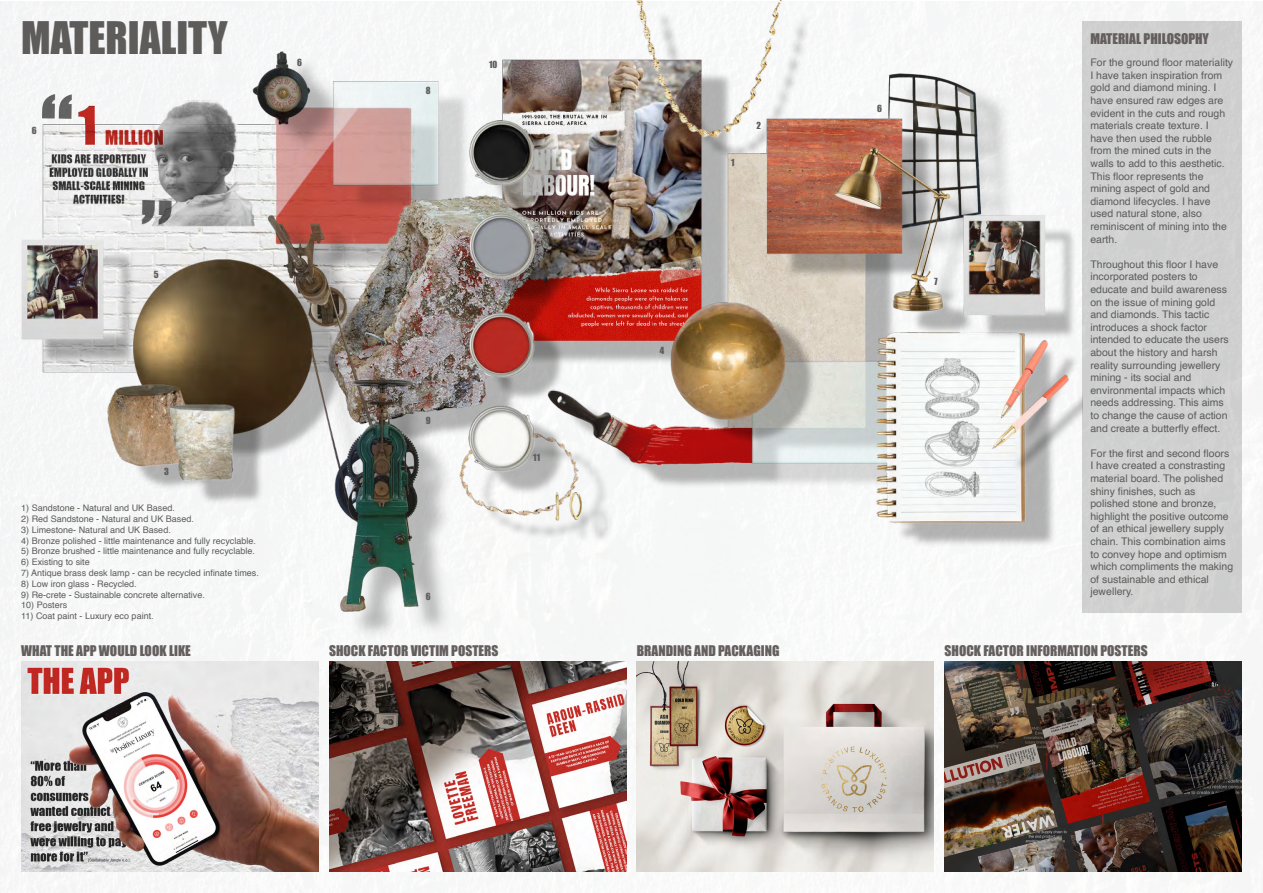
<style>
.page{position:relative;width:1263px;height:893px;background:#fff}
.page>*{position:absolute;margin:0;border:0;box-sizing:border-box;transform-origin:0 0}
.t1{font:41.25px "Impact";color:#5d5c5b}
.t2{font:13.5px "Impact";color:#645f5e}
.t3{font:10.5px/12.6px "Helvetica";color:#5d5c5b}
.t4{font:9px "Helvetica";color:#5d5c5b}
.t5{font:9px "Impact";color:#5e5d5c}
</style>
<div class="page">
<img style="left:0;top:2px;width:1263px;height:891px">
<img style="left:13px;top:0;width:1069px;height:653px">
<img style="left:944px;top:662px;width:298px;height:210px">
<img style="left:329px;top:662px;width:297px;height:210px">
<img style="left:21px;top:662px;width:297px;height:210px">
<img style="left:637px;top:662px;width:297px;height:210px">
<h1 class="t1" style="left:21px;top:6px;width:208px">MATERIALITY</h1>
<p class="t2" style="left:1090px;top:28px;width:120px">MATERIAL PHILOSOPHY</p>
<p class="t5" style="left:32px;top:124px;width:6px">6</p>
<p class="t5" style="left:154px;top:268px;width:6px">5</p>
<p class="t5" style="left:297px;top:55px;width:6px">6</p>
<p class="t5" style="left:164px;top:465px;width:6px">3</p>
<p class="t4" style="left:21px;top:501px;width:155px">1) Sandstone - Natural and UK Based.</p>
<p class="t4" style="left:21px;top:512px;width:174px">2) Red Sandstone - Natural and UK Based.</p>
<p class="t4" style="left:21px;top:523px;width:151px">3) Limestone- Natural and UK Based.</p>
<p class="t4" style="left:21px;top:533px;width:236px">4) Bronze polished - little maintenance and fully recyclable.</p>
<p class="t4" style="left:21px;top:544px;width:235px">5) Bronze brushed - little maintenance and fully recyclable.</p>
<p class="t4" style="left:21px;top:555px;width:70px">6) Existing to site</p>
<p class="t4" style="left:21px;top:566px;width:239px">7) Antique brass desk lamp - can be recycled infinate times.</p>
<p class="t4" style="left:21px;top:577px;width:117px">8) Low iron glass - Recycled.</p>
<p class="t4" style="left:21px;top:587px;width:185px">9) Re-crete - Sustainable concrete alternative.</p>
<p class="t4" style="left:21px;top:598px;width:48px">10) Posters</p>
<p class="t4" style="left:21px;top:609px;width:134px">11) Coat paint - Luxury eco paint.</p>
<p class="t5" style="left:426px;top:83px;width:6px">8</p>
<p class="t5" style="left:489px;top:58px;width:10px">10</p>
<p class="t5" style="left:426px;top:413px;width:6px">9</p>
<p class="t5" style="left:426px;top:590px;width:6px">6</p>
<p class="t5" style="left:533px;top:451px;width:8px">11</p>
<p class="t5" style="left:731px;top:155px;width:5px">1</p>
<p class="t5" style="left:756px;top:118px;width:6px">2</p>
<p class="t5" style="left:660px;top:344px;width:6px">4</p>
<p class="t5" style="left:877px;top:102px;width:6px">6</p>
<p class="t5" style="left:934px;top:274px;width:5px">7</p>
<p class="t3" style="left:1090px;top:56px;width:144px">For the ground floor materiality<br>I have taken inspiration from gold and diamond mining. I have ensured raw edges are evident in the cuts and rough materials create texture. I have then used the rubble from the mined cuts in the walls to add to this aesthetic.<br>This floor represents the mining aspect of gold and diamond lifecycles. I have used natural stone, also reminiscent of mining into the earth.</p>
<p class="t3" style="left:1090px;top:258px;width:140px">Throughout this floor I have incorporated posters to educate and build awareness on the issue of mining gold and diamonds. This tactic introduces a shock factor intended to educate the users about the history and harsh reality surrounding jewellery mining - its social and environmental impacts which needs addressing. This aims to change the cause of action and create a butterfly effect.</p>
<p class="t3" style="left:1090px;top:447px;width:144px">For the first and second floors<br>I have created a constrasting material board. The polished shiny finishes, such as polished stone and bronze, highlight the positive outcome of an ethical jewellery supply chain. This combination aims to convey hope and optimism which compliments the making of sustainable and ethical jewellery.</p>
<p class="t2" style="left:21px;top:640px;width:171px">WHAT THE APP WOULD LOOK LIKE</p>
<p class="t2" style="left:329px;top:640px;width:171px">SHOCK FACTOR VICTIM POSTERS</p>
<p class="t2" style="left:637px;top:640px;width:144px">BRANDING AND PACKAGING</p>
<p class="t2" style="left:944px;top:640px;width:205px">SHOCK FACTOR INFORMATION POSTERS</p>
</div>
